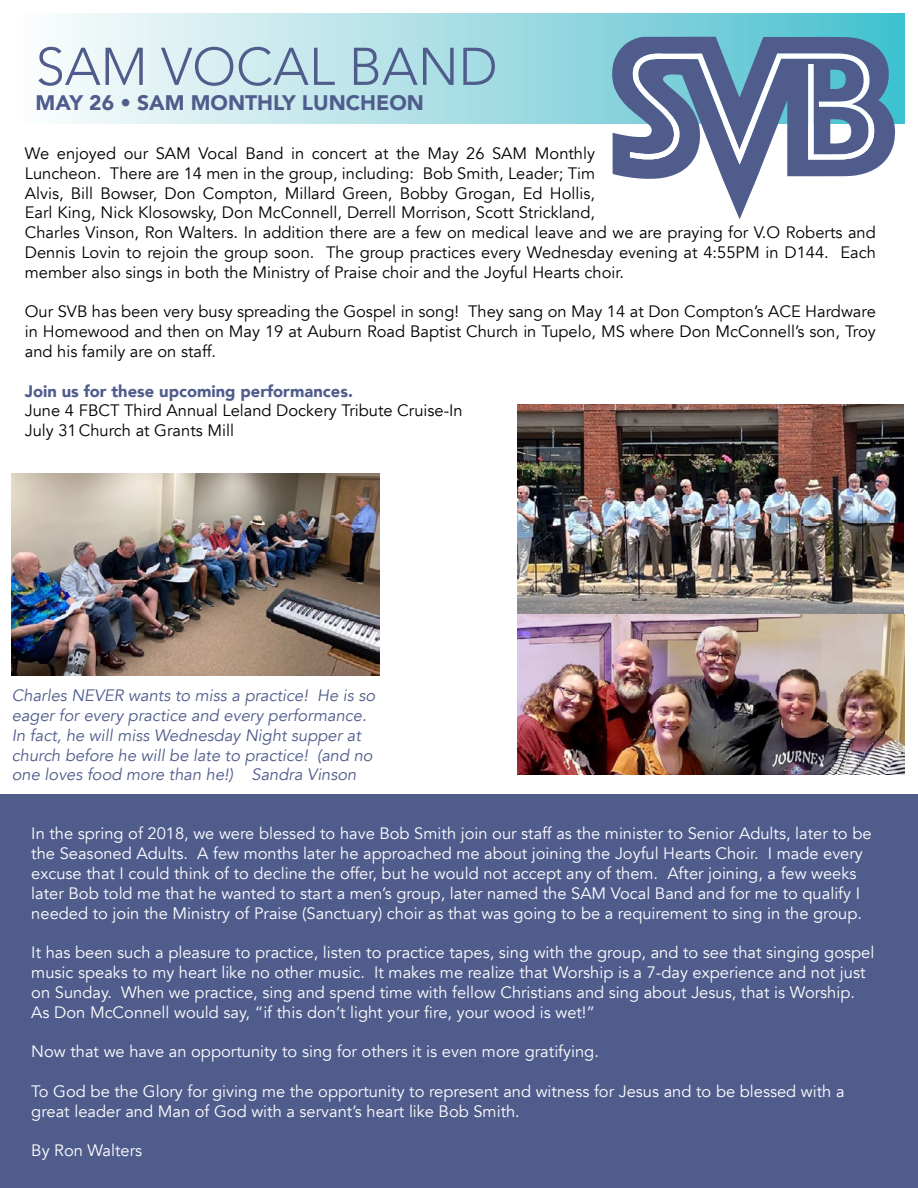
<style>
.page{position:relative;width:918px;height:1188px;background:#fff}
.page>*{position:absolute;margin:0;border:0;box-sizing:border-box;transform-origin:0 0}
.t1{font:300 52.5px "Avenir";color:#4f5c8c}
.t2{font:900 21px "Avenir";color:#4f5c8c}
.t3{font:16.5px/19.8px "Avenir";color:#fff}
.t4{font:16.5px/19.8px "Avenir";color:#000}
.t5{font:italic 16.5px/19.8px "Avenir";color:#4f5c8c}
.t6{font:900 16.5px "Avenir";color:#4f5c8c}
</style>
<div class="page">
<div style="left:14px;top:14px;width:890px;height:109px;background:linear-gradient(to right,#fffdfc,#49bfce)"></div>
<img style="left:517px;top:405px;width:387px;height:370px">
<img style="left:12px;top:473px;width:367px;height:203px">
<div style="left:0;top:795px;width:918px;height:393px;background:#4f5c8c"></div>
<svg style="left:612px;top:37px;width:283px;height:182px"></svg>
<svg style="left:630px;top:53px;width:245px;height:111px"></svg>
<h1 class="t1" style="left:36px;top:36px;width:464px">SAM VOCAL BAND</h1>
<p class="t2" style="left:36px;top:85px;width:390px">MAY 26 • SAM MONTHLY LUNCHEON</p>
<p class="t4" style="left:25px;top:144px;width:853px">We enjoyed our SAM Vocal Band in concert at the May 26 SAM Monthly<br>Luncheon. There are 14 men in the group, including: Bob Smith, Leader; Tim<br>Alvis, Bill Bowser, Don Compton, Millard Green, Bobby Grogan, Ed Hollis,<br>Earl King, Nick Klosowsky, Don McConnell, Derrell Morrison, Scott Strickland,<br>Charles Vinson, Ron Walters. In addition there are a few on medical leave and we are praying for V.O Roberts and Dennis Lovin to rejoin the group soon. The group practices every Wednesday evening at 4:55PM in D144. Each member also sings in both the Ministry of Praise choir and the Joyful Hearts choir.</p>
<p class="t4" style="left:25px;top:302px;width:853px;text-align:justify">Our SVB has been very busy spreading the Gospel in song! They sang on May 14 at Don Compton’s ACE Hardware in Homewood and then on May 19 at Auburn Road Baptist Church in Tupelo, MS where Don McConnell’s son, Troy and his family are on staff.</p>
<p class="t6" style="left:25px;top:377px;width:330px">Join us for these upcoming performances.</p>
<p class="t4" style="left:25px;top:401px;width:439px">June 4 FBCT Third Annual Leland Dockery Tribute Cruise-In<br>July 31Church at Grants Mill</p>
<p class="t5" style="left:12px;top:686px;width:365px">Charles NEVER wants to miss a practice! He is so eager for every practice and every performance.<br>In fact, he will miss Wednesday Night supper at church before he will be late to practice! (and no one loves food more than he!) Sandra Vinson</p>
<p class="t3" style="left:31px;top:824px;width:842px">In the spring of 2018, we were blessed to have Bob Smith join our staff as the minister to Senior Adults, later to be the Seasoned Adults. A few months later he approached me about joining the Joyful Hearts Choir. I made every excuse that I could think of to decline the offer, but he would not accept any of them. After joining, a few weeks later Bob told me that he wanted to start a men’s group, later named the SAM Vocal Band and for me to qualify I needed to join the Ministry of Praise (Sanctuary) choir as that was going to be a requirement to sing in the group.</p>
<p class="t3" style="left:31px;top:943px;width:845px">It has been such a pleasure to practice, listen to practice tapes, sing with the group, and to see that singing gospel music speaks to my heart like no other music. It makes me realize that Worship is a 7-day experience and not just on Sunday. When we practice, sing and spend time with fellow Christians and sing about Jesus, that is Worship.<br>As Don McConnell would say, “if this don’t light your fire, your wood is wet!”</p>
<p class="t3" style="left:31px;top:1042px;width:569px">Now that we have an opportunity to sing for others it is even more gratifying.</p>
<p class="t3" style="left:31px;top:1082px;width:815px">To God be the Glory for giving me the opportunity to represent and witness for Jesus and to be blessed with a great leader and Man of God with a servant’s heart like Bob Smith.</p>
<p class="t3" style="left:31px;top:1141px;width:112px">By Ron Walters</p>
</div>
